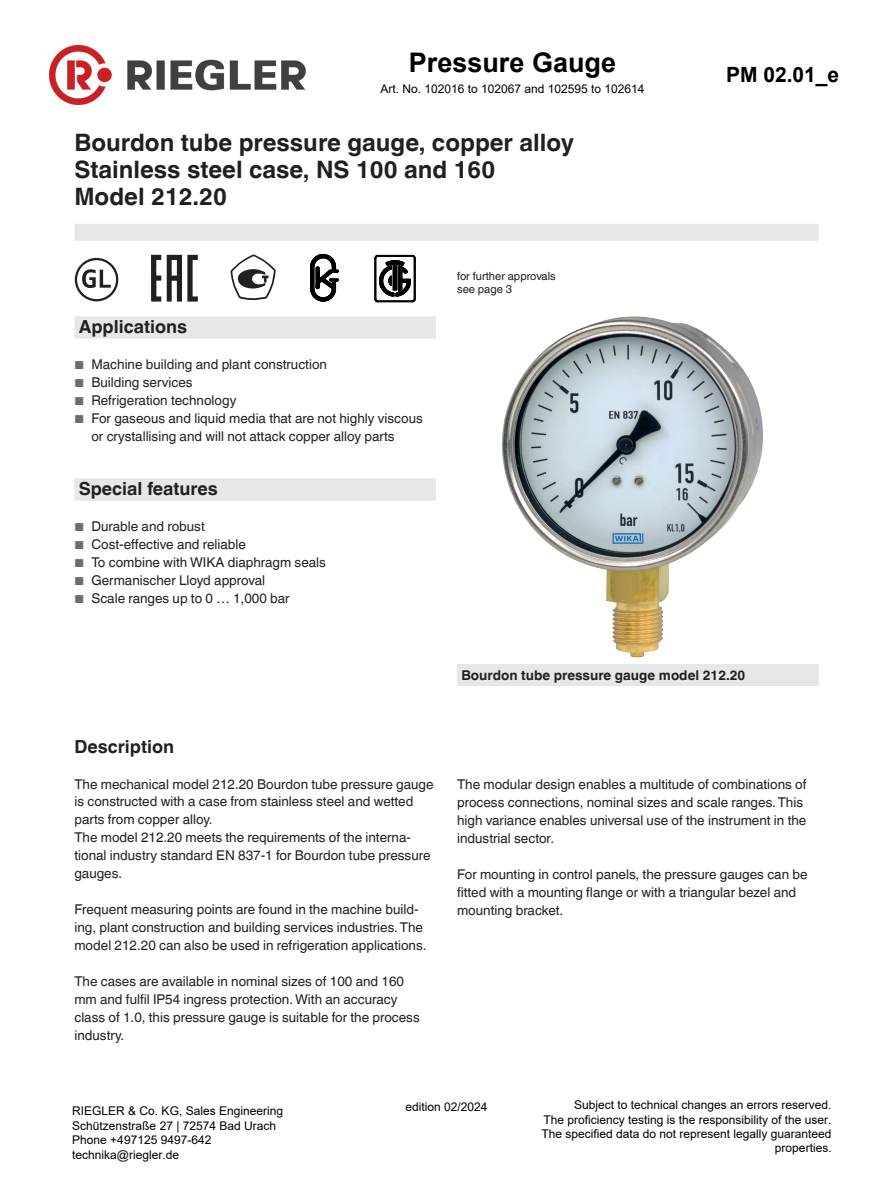
<style>
.page{position:relative;width:893px;height:1188px;background:#fff}
.page>*{position:absolute;margin:0;border:0;box-sizing:border-box;transform-origin:0 0}
.t1{font:700 27px "Arial";color:#000}
.t2{font:700 24px/27px "Helvetica World";color:#231f20}
.t3{font:700 21px "Arial";color:#000}
.t4{font:700 18px "Helvetica World";color:#231f20}
.t5{font:13.5px/18px "Helvetica World";color:#231f20}
.t6{font:700 13.5px "Helvetica World";color:#231f20}
.t7{font:12px/14.4px "Arial";color:#000}
.t8{font:11.25px/12.3px "Helvetica World";color:#231f20}
.s1{font-size:11.55px;color:#6c6d70}
</style>
<div class="page">
<div style="left:74px;top:224px;width:745px;height:17px;background:#e6e7e9"></div>
<div style="left:75px;top:258px;width:43px;height:43px;border:2px solid #231f20;border-radius:50%"></div>
<svg style="left:82px;top:269px;width:29px;height:19px"></svg>
<svg style="left:151px;top:255px;width:10px;height:47px"></svg>
<svg style="left:167px;top:255px;width:31px;height:47px"></svg>
<svg style="left:231px;top:254px;width:45px;height:47px"></svg>
<svg style="left:311px;top:254px;width:27px;height:47px"></svg>
<svg style="left:375px;top:255px;width:40px;height:47px"></svg>
<div style="left:457px;top:664px;width:362px;height:21px;background:#e6e7e9"></div>
<div style="left:74px;top:316px;width:362px;height:23px;background:#e6e7e9"></div>
<div style="left:74px;top:478px;width:362px;height:23px;background:#e6e7e9"></div>
<img style="left:502px;top:316px;width:261px;height:342px">
<img style="left:50px;top:46px;width:255px;height:58px">
<h1 class="t1" style="left:409px;top:44px;width:209px">Pressure Gauge</h1>
<p class="t7" style="left:380px;top:82px;width:266px">Art. No. 102016 to 102067 and 102595 to 102614</p>
<h2 class="t2" style="left:74px;top:129px;width:501px">Bourdon tube pressure gauge, copper alloy<br>Stainless steel case, NS 100 and 160<br>Model 212.20</h2>
<h3 class="t4" style="left:79px;top:317px;width:110px">Applications</h3>
<p class="t5" style="left:74px;top:356px;width:254px"><span class="s1">■</span> Machine building and plant construction</p>
<p class="t5" style="left:74px;top:374px;width:120px"><span class="s1">■</span> Building services</p>
<p class="t5" style="left:74px;top:392px;width:163px"><span class="s1">■</span> Refrigeration technology</p>
<p class="t5" style="left:91px;top:410px;width:333px;text-indent:-17px"><span class="s1">■</span> For gaseous and liquid media that are not highly viscous or crystallising and will not attack copper alloy parts</p>
<h3 class="t4" style="left:79px;top:479px;width:141px">Special features</h3>
<p class="t5" style="left:74px;top:518px;width:132px"><span class="s1">■</span> Durable and robust</p>
<p class="t5" style="left:74px;top:536px;width:173px"><span class="s1">■</span> Cost-effective and reliable</p>
<p class="t5" style="left:74px;top:554px;width:253px"><span class="s1">■</span> To combine with WIKA diaphragm seals</p>
<p class="t5" style="left:74px;top:572px;width:192px"><span class="s1">■</span> Germanischer Lloyd approval</p>
<p class="t5" style="left:74px;top:590px;width:217px"><span class="s1">■</span> Scale ranges up to 0 … 1,000 bar</p>
<p class="t8" style="left:457px;top:270px;width:100px">for further approvals see page 3</p>
<h3 class="t3" style="left:726px;top:60px;width:115px">PM 02.01_e</h3>
<h3 class="t4" style="left:74px;top:736px;width:101px">Description</h3>
<p class="t5" style="left:74px;top:775px;width:361px">The mechanical model 212.20 Bourdon tube pressure gauge is constructed with a case from stainless steel and wetted parts from copper alloy.<br>The model 212.20 meets the requirements of the interna&shy;tional industry standard EN 837-1 for Bourdon tube pressure gauges.</p>
<p class="t5" style="left:74px;top:901px;width:353px">Frequent measuring points are found in the machine build&shy;ing, plant construction and building services industries. The model 212.20 can also be used in refrigeration applications.</p>
<p class="t5" style="left:74px;top:973px;width:347px">The cases are available in nominal sizes of 100 and 160 mm and fulfil IP54 ingress protection. With an accuracy class of 1.0, this pressure gauge is suitable for the process industry.</p>
<p class="t6" style="left:461px;top:667px;width:286px">Bourdon tube pressure gauge model 212.20</p>
<p class="t5" style="left:457px;top:775px;width:351px">The modular design enables a multitude of combinations of process connections, nominal sizes and scale ranges. This high variance enables universal use of the instrument in the industrial sector.</p>
<p class="t5" style="left:457px;top:865px;width:352px">For mounting in control panels, the pressure gauges can be fitted with a mounting flange or with a triangular bezel and mounting bracket.</p>
<p class="t7" style="left:72px;top:1104px;width:212px">RIEGLER &amp; Co. KG, Sales Engineering<br>Schützenstraße 27 | 72574 Bad Urach<br>Phone +497125 9497-642 technika@riegler.de</p>
<p class="t7" style="left:405px;top:1100px;width:84px">edition 02/2024</p>
<p class="t7" style="left:541px;top:1098px;width:292px;text-align:right">Subject to technical changes an errors reserved.<br>The proficiency testing is the responsibility of the user.<br>The specified data do not represent legally guaranteed properties.</p>
</div>
